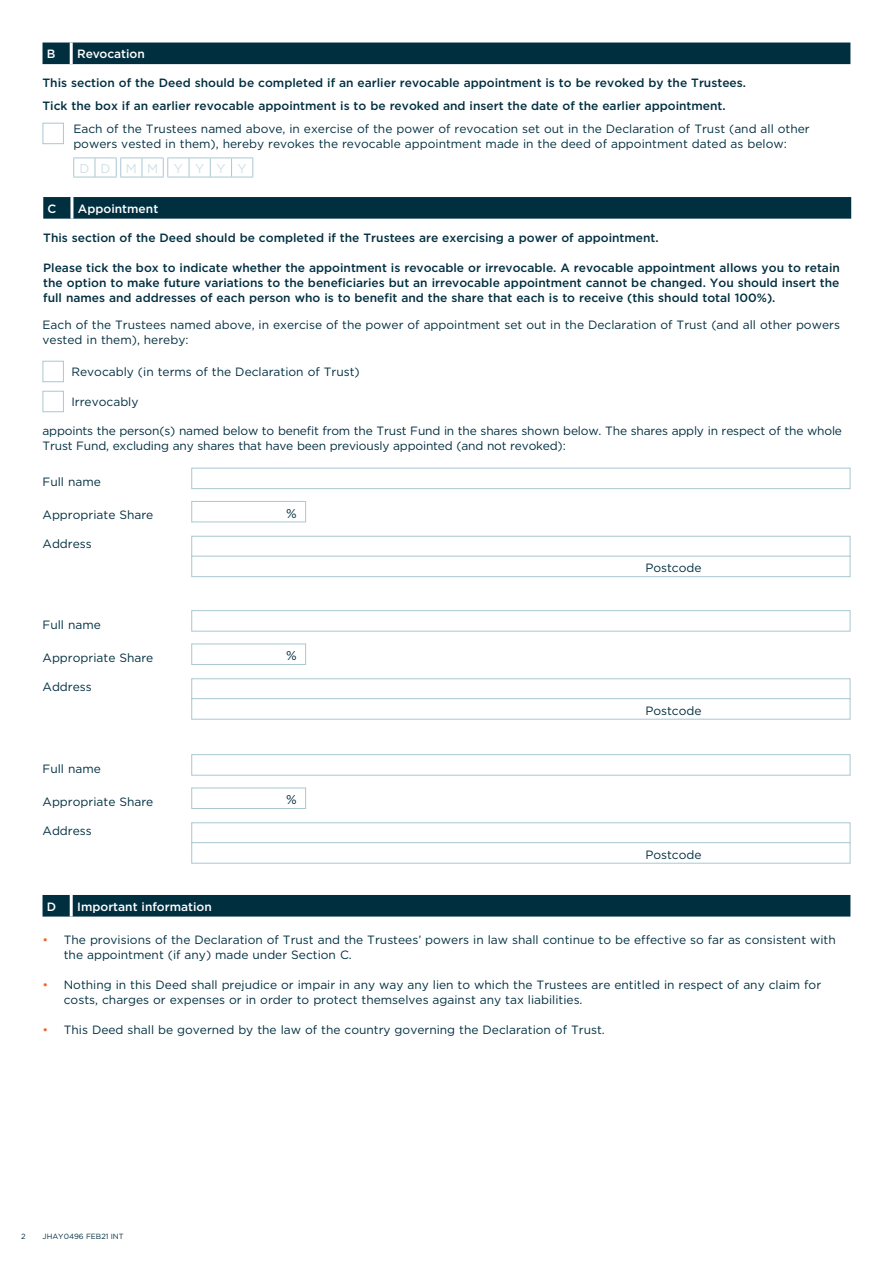
<style>
.page{position:relative;width:893px;height:1263px;background:#fff}
.page>*{position:absolute;margin:0;border:0;box-sizing:border-box;transform-origin:0 0}
.t1{font:12.75px "Gotham";letter-spacing:.95em;color:#d0e0e7}
.t2{font:12.75px "Gotham";color:#002f40}
.t3{font:12px/15px "Gotham";color:#002f40}
.t4{font:500 12px/15px "Gotham";color:#002f40;text-align:justify}
.t5{font:500 12px "Gotham";color:#fff}
.t6{font:7.5px "Gotham";color:#002f40}
.s1{color:#f2642f}
</style>
<div class="page">
<svg style="left:43px;top:197px;width:808px;height:22px;background:#043243"></svg>
<hr style="left:70px;top:197px;width:3px;height:22px;background:#fff">
<div style="left:43px;top:361px;width:21px;height:21px;background:#fff;border:1px solid #aac7d2"></div>
<div style="left:43px;top:391px;width:21px;height:21px;background:#fff;border:1px solid #aac7d2"></div>
<div style="left:191px;top:468px;width:659px;height:21px;background:#fff;border:1px solid #aac7d2"></div>
<div style="left:191px;top:536px;width:659px;height:21px;background:#fff;border:1px solid #aac7d2"></div>
<div style="left:191px;top:556px;width:659px;height:21px;background:#fff;border:1px solid #aac7d2"></div>
<div style="left:191px;top:501px;width:115px;height:21px;border:1px solid #aac7d2"></div>
<div style="left:43px;top:895px;width:807px;height:21px;background:#002f40"></div>
<hr style="left:70px;top:895px;width:3px;height:21px;background:#fff">
<div style="left:191px;top:610px;width:659px;height:21px;background:#fff;border:1px solid #aac7d2"></div>
<div style="left:191px;top:678px;width:659px;height:22px;background:#fff;border:1px solid #aac7d2"></div>
<div style="left:191px;top:698px;width:659px;height:21px;background:#fff;border:1px solid #aac7d2"></div>
<div style="left:191px;top:644px;width:115px;height:21px;border:1px solid #aac7d2"></div>
<div style="left:191px;top:754px;width:659px;height:21px;background:#fff;border:1px solid #aac7d2"></div>
<div style="left:191px;top:822px;width:659px;height:22px;background:#fff;border:1px solid #aac7d2"></div>
<div style="left:191px;top:842px;width:659px;height:21px;background:#fff;border:1px solid #aac7d2"></div>
<div style="left:191px;top:788px;width:115px;height:21px;border:1px solid #aac7d2"></div>
<div style="left:43px;top:43px;width:807px;height:21px;background:#002f40"></div>
<hr style="left:70px;top:43px;width:3px;height:21px;background:#fff">
<div style="left:43px;top:123px;width:21px;height:21px;background:#fff;border:1px solid #aac7d2"></div>
<svg style="left:73px;top:158px;width:180px;height:20px"></svg>
<p class="t5" style="left:47px;top:46px;width:10px">B</p>
<p class="t5" style="left:77px;top:46px;width:69px">Revocation</p>
<p class="t4" style="left:43px;top:71px;width:705px;line-height:23.5px">This section of the Deed should be completed if an earlier revocable appointment is to be revoked by the Trustees.<br>Tick the box if an earlier revocable appointment is to be revoked and insert the date of the earlier appointment.</p>
<p class="t3" style="left:73px;top:121px;width:738px">Each of the Trustees named above, in exercise of the power of revocation set out in the Declaration of Trust (and all other powers vested in them), hereby revokes the revocable appointment made in the deed of appointment dated as below:</p>
<p class="t1" style="left:79px;top:160px;width:169px">DD MM YYYY</p>
<p class="t5" style="left:48px;top:201px;width:10px">C</p>
<p class="t5" style="left:78px;top:201px;width:82px">Appointment</p>
<p class="t4" style="left:43px;top:230px;width:617px">This section of the Deed should be completed if the Trustees are exercising a power of appointment.</p>
<p class="t4" style="left:43px;top:260px;width:798px">Please tick the box to indicate whether the appointment is revocable or irrevocable. A revocable appointment allows you to retain the option to make future variations to the beneficiaries but an irrevocable appointment cannot be changed. You should insert the full names and addresses of each person who is to benefit and the share that each is to receive (this should total 100%).</p>
<p class="t3" style="left:43px;top:317px;width:799px">Each of the Trustees named above, in exercise of the power of appointment set out in the Declaration of Trust (and all other powers vested in them), hereby:</p>
<p class="t3" style="left:71px;top:364px;width:290px">Revocably (in terms of the Declaration of Trust)</p>
<p class="t3" style="left:71px;top:394px;width:69px">Irrevocably</p>
<p class="t3" style="left:43px;top:423px;width:801px">appoints the person(s) named below to benefit from the Trust Fund in the shares shown below. The shares apply in respect of the whole<br>Trust Fund, excluding any shares that have been previously appointed (and not revoked):</p>
<p class="t3" style="left:43px;top:474px;width:60px">Full name</p>
<p class="t3" style="left:43px;top:507px;width:112px">Appropriate Share</p>
<p class="t2" style="left:286px;top:505px;width:12px">%</p>
<p class="t3" style="left:43px;top:536px;width:51px">Address</p>
<p class="t3" style="left:43px;top:617px;width:60px">Full name</p>
<p class="t3" style="left:43px;top:650px;width:112px">Appropriate Share</p>
<p class="t2" style="left:286px;top:647px;width:12px">%</p>
<p class="t3" style="left:43px;top:679px;width:51px">Address</p>
<p class="t3" style="left:43px;top:761px;width:60px">Full name</p>
<p class="t3" style="left:43px;top:794px;width:112px">Appropriate Share</p>
<p class="t2" style="left:286px;top:791px;width:12px">%</p>
<p class="t3" style="left:43px;top:823px;width:51px">Address</p>
<p class="t3" style="left:645px;top:560px;width:58px">Postcode</p>
<p class="t3" style="left:645px;top:702px;width:58px">Postcode</p>
<p class="t3" style="left:645px;top:846px;width:58px">Postcode</p>
<p class="t5" style="left:47px;top:898px;width:11px">D</p>
<p class="t5" style="left:77px;top:898px;width:136px">Important information</p>
<p class="t3" style="left:64px;top:932px;width:774px;text-indent:-21px"><span class="s1">•</span> The provisions of the Declaration of Trust and the Trustees’ powers in law shall continue to be effective so far as consistent with the appointment (if any) made under Section C.</p>
<p class="t3" style="left:64px;top:977px;width:759px;text-indent:-21px"><span class="s1">•</span> Nothing in this Deed shall prejudice or impair in any way any lien to which the Trustees are entitled in respect of any claim for costs, charges or expenses or in order to protect themselves against any tax liabilities.</p>
<p class="t3" style="left:43px;top:1022px;width:564px"><span class="s1">•</span> This Deed shall be governed by the law of the country governing the Declaration of Trust.</p>
<p class="t6" style="left:21px;top:1232px;width:6px">2</p>
<p class="t6" style="left:43px;top:1232px;width:83px">JHAY0496 FEB21 INT</p>
</div>
